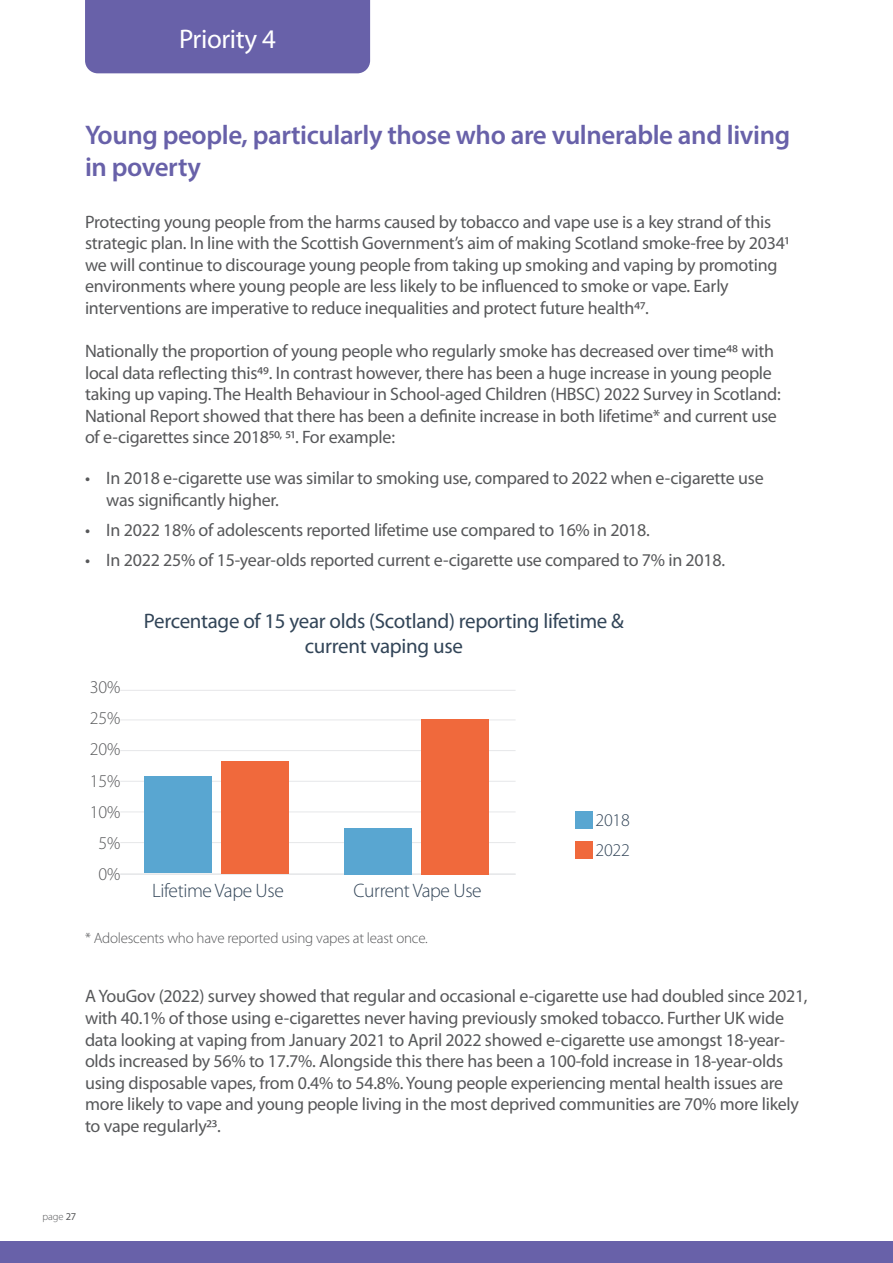
<style>
.page{position:relative;width:893px;height:1263px;background:#fff}
.page>*{position:absolute;margin:0;border:0;box-sizing:border-box;transform-origin:0 0}
.t1{font:600 27px/32.4px "Myriad Pro";letter-spacing:-.015em;color:#6861a9}
.t2{font:27px "Myriad Pro";letter-spacing:-.015em;color:#fff}
.t3{font:21px "Myriad Pro";letter-spacing:-.015em;color:#324558}
.t4{font:300 19.5px "Myriad Pro";letter-spacing:-.02em;color:#324558}
.t5{font:18px/21.6px "Myriad Pro";letter-spacing:-.015em;color:#57585a}
.t6{font:300 18px "Myriad Pro";letter-spacing:-.015em;color:#57585a}
.t7{font:300 18px "Myriad Pro";letter-spacing:-.015em;color:#324558}
.t8{font:300 15px "Myriad Pro";letter-spacing:-.015em;color:#57585a}
.t9{font:300 10.5px "Myriad Pro";color:#57585a}
.s1{font-weight:400}
</style>
<div class="page">
<div style="left:0;top:1241px;width:893px;height:22px;background:#6861a9"></div>
<hr style="left:120px;top:690px;width:396px;height:1px;background:#e6e7e9">
<hr style="left:120px;top:720px;width:396px;height:1px;background:#e6e7e9">
<hr style="left:120px;top:750px;width:396px;height:1px;background:#e6e7e9">
<hr style="left:120px;top:781px;width:396px;height:1px;background:#e6e7e9">
<hr style="left:120px;top:812px;width:396px;height:1px;background:#e6e7e9">
<hr style="left:120px;top:842px;width:396px;height:1px;background:#e6e7e9">
<hr style="left:120px;top:874px;width:396px;height:1px;background:#e6e7e9">
<hr style="left:120px;top:873px;width:396px;height:1px;background:#e6e7e9">
<div style="left:575px;top:811px;width:17px;height:17px;background:#59a6d1"></div>
<div style="left:575px;top:841px;width:17px;height:17px;background:#f0693c"></div>
<div style="left:145px;top:776px;width:67px;height:97px;background:#59a6d1"></div>
<div style="left:221px;top:761px;width:68px;height:112px;background:#f0693c"></div>
<div style="left:345px;top:829px;width:67px;height:46px;background:#59a6d1"></div>
<div style="left:421px;top:720px;width:68px;height:155px;background:#f0693c"></div>
<div style="left:85px;top:0;width:285px;height:73px;background:#6861a9"></div>
<p class="t2" style="left:179px;top:23px;width:99px">Priority 4</p>
<p class="t1" style="left:85px;top:118px;width:707px">Young people, particularly those who are vulnerable and living in poverty</p>
<p class="t5" style="left:85px;top:211px;width:706px">Protecting young people from the harms caused by tobacco and vape use is a key strand of this strategic plan. In line with the Scottish Government’s aim of making Scotland smoke-free by 20341 we will continue to discourage young people from taking up smoking and vaping by promoting environments where young people are less likely to be influenced to smoke or vape. Early interventions are imperative to reduce inequalities and protect future health47.</p>
<p class="t5" style="left:85px;top:340px;width:697px">Nationally the proportion of young people who regularly smoke has decreased over time48 with local data reflecting this49. In contrast however, there has been a huge increase in young people taking up vaping. The Health Behaviour in School-aged Children (HBSC) 2022 Survey in Scotland:<br>National Report showed that there has been a definite increase in both lifetime* and current use of e-cigarettes since 201850, 51. For example:</p>
<p class="t5" style="left:106px;top:467px;width:659px;text-indent:-21px">• In 2018 e-cigarette use was similar to smoking use, compared to 2022 when e-cigarette use was significantly higher.</p>
<p class="t5" style="left:85px;top:519px;width:566px">• In 2022 18% of adolescents reported lifetime use compared to 16% in 2018.</p>
<p class="t5" style="left:85px;top:549px;width:642px">• In 2022 25% of 15-year-olds reported current e-cigarette use compared to 7% in 2018.</p>
<p class="t6" style="left:90px;top:676px;width:32px">30%</p>
<p class="t6" style="left:90px;top:707px;width:32px">25%</p>
<p class="t6" style="left:90px;top:738px;width:32px">20%</p>
<p class="t6" style="left:90px;top:770px;width:32px">15%</p>
<p class="t6" style="left:90px;top:801px;width:32px">10%</p>
<p class="t6" style="left:98px;top:832px;width:23px">5%</p>
<p class="t6" style="left:98px;top:863px;width:23px">0%</p>
<p class="t3" style="left:144px;top:608px;width:482px">Percentage of 15 year olds (Scotland) reporting lifetime &amp;</p>
<p class="t3" style="left:305px;top:633px;width:159px">current vaping use</p>
<p class="t4" style="left:152px;top:879px;width:133px">Lifetime Vape Use</p>
<p class="t4" style="left:354px;top:879px;width:130px">Current Vape Use</p>
<p class="t7" style="left:596px;top:809px;width:36px">2018</p>
<p class="t7" style="left:596px;top:839px;width:36px">2022</p>
<p class="t8" style="left:85px;top:928px;width:344px">* Adolescents who have reported using vapes at least once.</p>
<p class="t5" style="left:85px;top:985px;width:724px">A YouGov (2022) survey showed that regular and occasional e-cigarette use had doubled since 2021, with 40.1% of those using e-cigarettes never having previously smoked tobacco. Further UK wide data looking at vaping from January 2021 to April 2022 showed e-cigarette use amongst 18-year&shy;olds increased by 56% to 17.7%. Alongside this there has been a 100-fold increase in 18-year-olds using disposable vapes, from 0.4% to 54.8%. Young people experiencing mental health issues are more likely to vape and young people living in the most deprived communities are 70% more likely to vape regularly23.</p>
<p class="t9" style="left:43px;top:1210px;width:35px">page <span class="s1">27</span></p>
</div>
